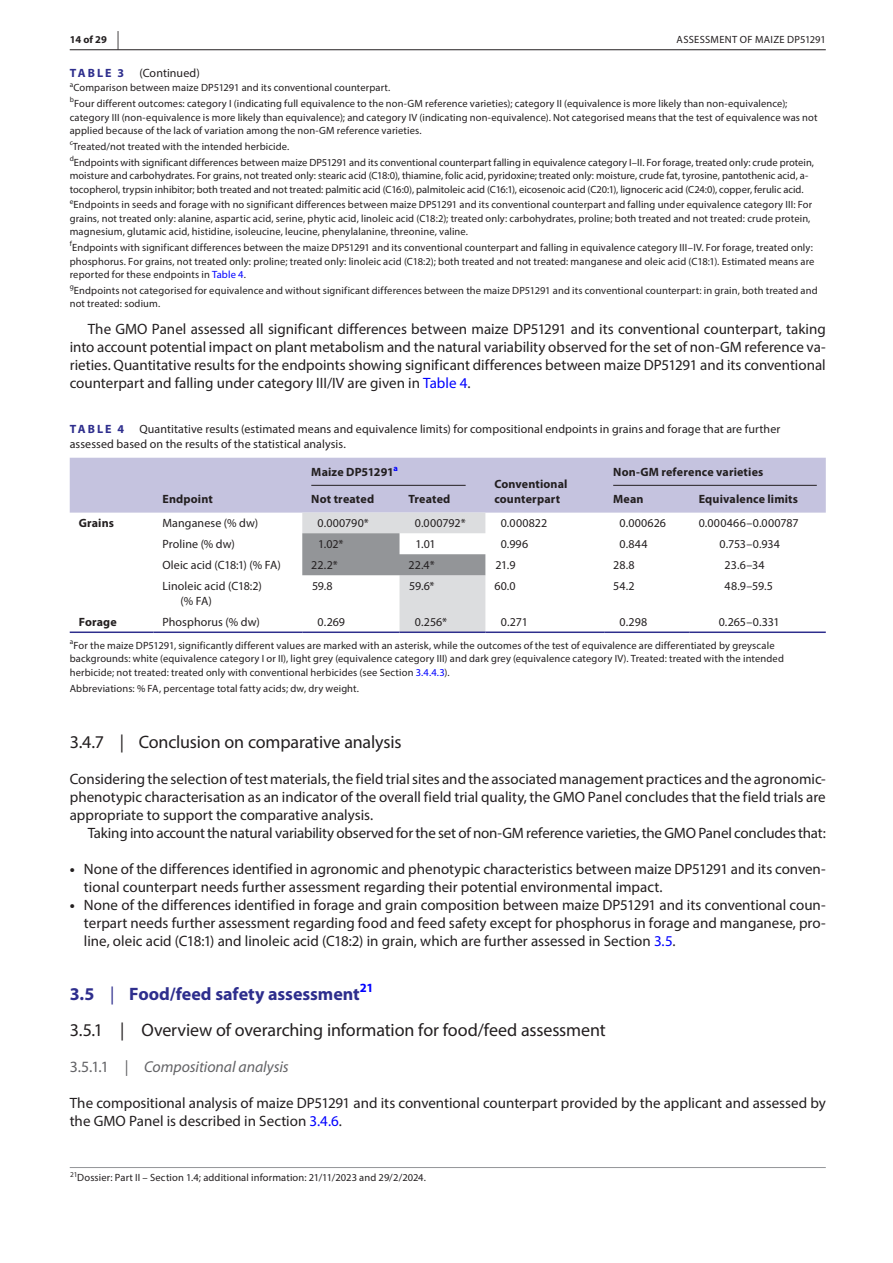
<style>
.page{position:relative;width:893px;height:1263px;background:#fff}
.page>*{position:absolute;margin:0;border:0;box-sizing:border-box;transform-origin:0 0}
.t1{font:18px/36px "Myriad Pro";letter-spacing:-.01em;color:#231f20}
.t2{font:italic 15.75px "Myriad Pro";letter-spacing:-.005em;color:#636366}
.t3{font:15px/18px "Myriad Pro";color:#231f20;text-align:justify}
.t4{font:12px/15px "Myriad Pro";letter-spacing:.005em;color:#231f20}
.t5{font:700 12px/15px "Myriad Pro";letter-spacing:.01em;color:#231f20}
.t6{font:12px "Myriad Pro";letter-spacing:.025em;color:#231f20}
.t7{font:700 12px "Myriad Pro";letter-spacing:.165em;color:#2e2e8d}
.t8{font:10.5px/13.5px "Myriad Pro";letter-spacing:.01em;color:#231f20}
.t9{font:700 10.5px "Myriad Pro";color:#231f20}
.t10{font:7.35px "Myriad Pro";color:#231f20}
.s1{font-size:18.6px}
.s2{color:#00f}
.s3{font-weight:700}
.s4{font-weight:700;color:#2e2e8d}
.s5{color:#2e2e8d}
.s6{font-style:normal}
</style>
<div class="page">
<hr style="left:70px;top:49px;width:756px;height:1px;background:#231f20">
<hr style="left:70px;top:1167px;width:756px;height:1px;background:#939598">
<svg style="left:70px;top:458px;width:756px;height:173px"></svg>
<hr style="left:70px;top:631px;width:83px;height:2px;background:#2e2e8d">
<hr style="left:153px;top:631px;width:149px;height:2px;background:#2e2e8d">
<hr style="left:302px;top:631px;width:97px;height:2px;background:#2e2e8d">
<hr style="left:399px;top:631px;width:86px;height:2px;background:#2e2e8d">
<hr style="left:485px;top:631px;width:119px;height:2px;background:#2e2e8d">
<hr style="left:604px;top:631px;width:86px;height:2px;background:#2e2e8d">
<hr style="left:690px;top:631px;width:136px;height:2px;background:#2e2e8d">
<hr style="left:311px;top:485px;width:155px;height:1px;background:#231f20">
<hr style="left:613px;top:485px;width:204px;height:1px;background:#231f20">
<p class="t9" style="left:70px;top:32px;width:51px">14 of 29 <span class="s1">|</span></p>
<p class="t8" style="left:677px;top:32px;width:151px">ASSESSMENT OF MAIZE DP51291</p>
<p class="t7" style="left:70px;top:66px;width:56px">TABLE 3</p>
<p class="t4" style="left:139px;top:66px;width:62px">(Continued)</p>
<p class="t10" style="left:70px;top:80px;width:5px">a</p>
<p class="t8" style="left:73px;top:81px;width:318px">Comparison between maize DP51291 and its conventional counterpart.</p>
<p class="t10" style="left:70px;top:95px;width:6px">b</p>
<p class="t8" style="left:70px;top:97px;width:749px;text-indent:4px">Four different outcomes: category I (indicating full equivalence to the non-GM reference varieties); category II (equivalence is more likely than non-equivalence); category III (non-equivalence is more likely than equivalence); and category IV (indicating non-equivalence). Not categorised means that the test of equivalence was not applied because of the lack of variation among the non-GM reference varieties.</p>
<p class="t10" style="left:70px;top:138px;width:5px">c</p>
<p class="t8" style="left:73px;top:139px;width:218px">Treated/not treated with the intended herbicide.</p>
<p class="t10" style="left:70px;top:154px;width:6px">d</p>
<p class="t8" style="left:70px;top:155px;width:746px;text-indent:4px">Endpoints with significant differences between maize DP51291 and its conventional counterpart falling in equivalence category I–II. For forage, treated only: crude protein, moisture and carbohydrates. For grains, not treated only: stearic acid (C18:0), thiamine, folic acid, pyridoxine; treated only: moisture, crude fat, tyrosine, pantothenic acid, a&shy;tocopherol, trypsin inhibitor; both treated and not treated: palmitic acid (C16:0), palmitoleic acid (C16:1), eicosenoic acid (C20:1), lignoceric acid (C24:0), copper, ferulic acid.</p>
<p class="t10" style="left:70px;top:197px;width:5px">e</p>
<p class="t8" style="left:70px;top:198px;width:744px;text-indent:4px">Endpoints in seeds and forage with no significant differences between maize DP51291 and its conventional counterpart and falling under equivalence category III: For grains, not treated only: alanine, aspartic acid, serine, phytic acid, linoleic acid (C18:2); treated only: carbohydrates, proline; both treated and not treated: crude protein, magnesium, glutamic acid, histidine, isoleucine, leucine, phenylalanine, threonine, valine.</p>
<p class="t10" style="left:70px;top:239px;width:4px">f</p>
<p class="t8" style="left:70px;top:241px;width:746px">Endpoints with significant differences between the maize DP51291 and its conventional counterpart and falling in equivalence category III–IV. For forage, treated only: phosphorus. For grains, not treated only: proline; treated only: linoleic acid (C18:2); both treated and not treated: manganese and oleic acid (C18:1). Estimated means are reported for these endpoints in <span class="s2">Table 4</span>.</p>
<p class="t10" style="left:70px;top:282px;width:6px">g</p>
<p class="t8" style="left:70px;top:283px;width:749px;text-indent:4px">Endpoints not categorised for equivalence and without significant differences between the maize DP51291 and its conventional counterpart: in grain, both treated and not treated: sodium.</p>
<p class="t3" style="left:70px;top:320px;width:758px;text-indent:18px">The GMO Panel assessed all significant differences between maize DP51291 and its conventional counterpart, taking into account potential impact on plant metabolism and the natural variability observed for the set of non-GM reference va&shy;rieties. Quantitative results for the endpoints showing significant differences between maize DP51291 and its conventional counterpart and falling under category III/IV are given in <span class="s2">Table 4</span>.</p>
<p class="t4" style="left:70px;top:421px;width:712px;text-indent:70px">Quantitative results (estimated means and equivalence limits) for compositional endpoints in grains and forage that are further assessed based on the results of the statistical analysis.</p>
<p class="t7" style="left:70px;top:421px;width:56px">TABLE 4</p>
<p class="t5" style="left:162px;top:491px;width:52px">Endpoint</p>
<p class="t5" style="left:311px;top:464px;width:88px">Maize DP51291<sup>a</sup></p>
<p class="t5" style="left:613px;top:464px;width:152px">Non-GM reference varieties</p>
<p class="t5" style="left:494px;top:476px;width:75px">Conventional counterpart</p>
<p class="t5" style="left:311px;top:491px;width:64px">Not treated</p>
<p class="t5" style="left:409px;top:491px;width:43px">Treated</p>
<p class="t5" style="left:613px;top:491px;width:32px">Mean</p>
<p class="t5" style="left:699px;top:491px;width:101px">Equivalence limits</p>
<p class="t5" style="left:79px;top:515px;width:37px">Grains</p>
<p class="t4" style="left:162px;top:515px;width:97px">Manganese (% dw)</p>
<p class="t4" style="left:318px;top:515px;width:53px">0.000790*</p>
<p class="t4" style="left:415px;top:515px;width:52px">0.000792*</p>
<p class="t4" style="left:501px;top:515px;width:48px">0.000822</p>
<p class="t4" style="left:620px;top:515px;width:48px">0.000626</p>
<p class="t6" style="left:699px;top:516px;width:101px">0.000466–0.000787</p>
<p class="t4" style="left:162px;top:536px;width:74px">Proline (% dw)</p>
<p class="t4" style="left:318px;top:536px;width:27px">1.02*</p>
<p class="t4" style="left:415px;top:536px;width:22px">1.01</p>
<p class="t4" style="left:501px;top:536px;width:29px">0.996</p>
<p class="t4" style="left:620px;top:536px;width:30px">0.844</p>
<p class="t4" style="left:719px;top:536px;width:62px">0.753–0.934</p>
<p class="t4" style="left:162px;top:557px;width:120px">Oleic acid (C18:1) (% FA)</p>
<p class="t4" style="left:311px;top:557px;width:28px">22.2*</p>
<p class="t4" style="left:409px;top:557px;width:28px">22.4*</p>
<p class="t4" style="left:496px;top:557px;width:21px">21.9</p>
<p class="t4" style="left:613px;top:557px;width:23px">28.8</p>
<p class="t4" style="left:725px;top:557px;width:42px">23.6–34</p>
<p class="t4" style="left:180px;top:578px;width:83px;text-indent:-18px">Linoleic acid (C18:2) (% FA)</p>
<p class="t4" style="left:312px;top:578px;width:22px">59.8</p>
<p class="t4" style="left:409px;top:578px;width:27px">59.6*</p>
<p class="t4" style="left:494px;top:578px;width:23px">60.0</p>
<p class="t4" style="left:613px;top:578px;width:23px">54.2</p>
<p class="t4" style="left:725px;top:578px;width:50px">48.9–59.5</p>
<p class="t5" style="left:79px;top:614px;width:40px">Forage</p>
<p class="t4" style="left:163px;top:614px;width:99px">Phosphorus (% dw)</p>
<p class="t4" style="left:318px;top:614px;width:29px">0.269</p>
<p class="t4" style="left:415px;top:614px;width:34px">0.256*</p>
<p class="t4" style="left:501px;top:614px;width:29px">0.271</p>
<p class="t4" style="left:620px;top:614px;width:29px">0.298</p>
<p class="t4" style="left:719px;top:614px;width:62px">0.265–0.331</p>
<p class="t8" style="left:70px;top:638px;width:716px"><sup>a</sup>For the maize DP51291, significantly different values are marked with an asterisk, while the outcomes of the test of equivalence are differentiated by greyscale backgrounds: white (equivalence category I or II), light grey (equivalence category III) and dark grey (equivalence category IV). Treated: treated with the intended herbicide; not treated: treated only with conventional herbicides (see Section <span class="s2">3.4.4.3</span>).</p>
<p class="t8" style="left:70px;top:681px;width:291px">Abbreviations: % FA, percentage total fatty acids; dw, dry weight.</p>
<h1 class="t1" style="left:70px;top:724px;width:333px">3.4.7 | Conclusion on comparative analysis</h1>
<p class="t3" style="left:70px;top:770px;width:758px">Considering the selection of test materials, the field trial sites and the associated management practices and the agronomic&shy;phenotypic characterisation as an indicator of the overall field trial quality, the GMO Panel concludes that the field trials are appropriate to support the comparative analysis.</p>
<h3 class="t3" style="left:88px;top:824px;width:740px">Taking into account the natural variability observed for the set of non-GM reference varieties, the GMO Panel concludes that:</h3>
<h3 class="t3" style="left:84px;top:860px;width:743px;text-indent:-14px"><span class="s3">•</span> None of the differences identified in agronomic and phenotypic characteristics between maize DP51291 and its conven&shy;tional counterpart needs further assessment regarding their potential environmental impact.</h3>
<p class="t3" style="left:84px;top:896px;width:743px;text-indent:-14px"><span class="s3">•</span> None of the differences identified in forage and grain composition between maize DP51291 and its conventional coun&shy;terpart needs further assessment regarding food and feed safety except for phosphorus in forage and manganese, pro&shy;line, oleic acid (C18:1) and linoleic acid (C18:2) in grain, which are further assessed in Section <span class="s2">3.5</span>.</p>
<h1 class="t1" style="left:70px;top:976px;width:537px"><span class="s4">3.5</span> <span class="s5">|</span> <span class="s4">Food/feed safety assessment</span><sup>21<br></sup>3.5.1 | Overview of overarching information for food/feed assessment</h1>
<h2 class="t2" style="left:70px;top:1057px;width:220px"><span class="s6">3.5.1.1 |</span> Compositional analysis</h2>
<h3 class="t3" style="left:70px;top:1094px;width:758px">The compositional analysis of maize DP51291 and its conventional counterpart provided by the applicant and assessed by the GMO Panel is described in Section <span class="s2">3.4.6</span>.</h3>
<p class="t8" style="left:70px;top:1171px;width:357px"><sup>21</sup>Dossier: Part II – Section 1.4; additional information: 21/11/2023 and 29/2/2024.</p>
</div>
